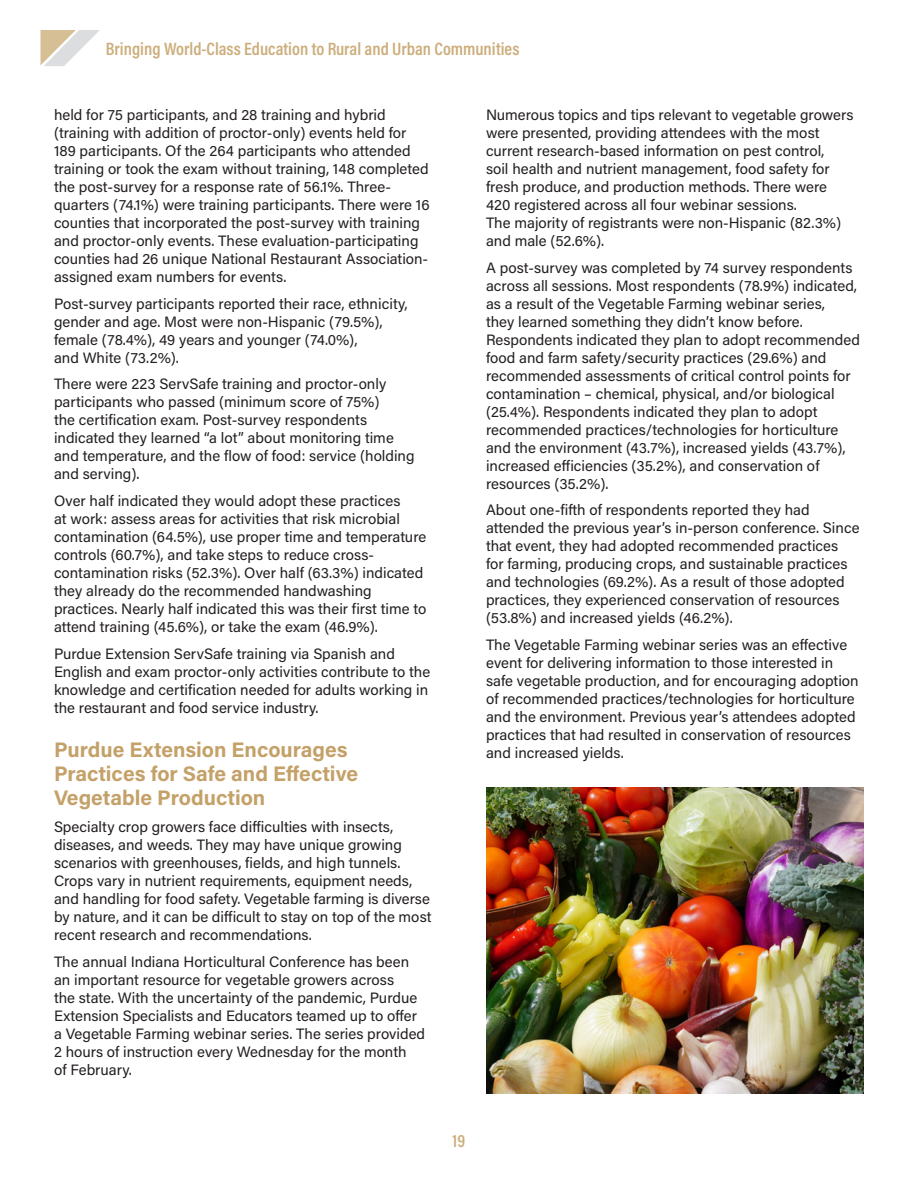
<style>
.page{position:relative;width:918px;height:1188px;background:#fff}
.page>*{position:absolute;margin:0;border:0;box-sizing:border-box;transform-origin:0 0}
.Body_H2{font:700 21px/24px "Acumin Pro";color:#c4a168}
.t1{font:600 18px "Acumin Pro Cond";color:#ccae7c}
.Body{font:15px/18px "Acumin Pro";color:#231f20}
</style>
<div class="page">
<svg style="left:40px;top:30px;width:60px;height:36px"></svg>
<img style="left:486px;top:787px;width:378px;height:306px">
<p class="t1" style="left:106px;top:37px;width:415px">Bringing World-Class Education to Rural and Urban Communities</p>
<p class="Body" style="left:54px;top:105px;width:377px">held for 75 participants, and 28 training and hybrid (training with addition of proctor-only) events held for 189 participants. Of the 264 participants who attended training or took the exam without training, 148 completed the post-survey for a response rate of 56.1%. Three&shy;quarters (74.1%) were training participants. There were 16 counties that incorporated the post-survey with training and proctor-only events. These evaluation-participating counties had 26 unique National Restaurant Association&shy;assigned exam numbers for events.</p>
<p class="Body" style="left:54px;top:294px;width:355px">Post-survey participants reported their race, ethnicity, gender and age. Most were non-Hispanic (79.5%), female (78.4%), 49 years and younger (74.0%),<br>and White (73.2%).</p>
<p class="Body" style="left:54px;top:375px;width:362px">There were 223 ServSafe training and proctor-only participants who passed (minimum score of 75%)<br>the certification exam. Post-survey respondents indicated they learned “a lot” about monitoring time and temperature, and the flow of food: service (holding and serving).</p>
<p class="Body" style="left:54px;top:491px;width:374px">Over half indicated they would adopt these practices<br>at work: assess areas for activities that risk microbial contamination (64.5%), use proper time and temperature controls (60.7%), and take steps to reduce cross&shy;contamination risks (52.3%). Over half (63.3%) indicated they already do the recommended handwashing practices. Nearly half indicated this was their first time to attend training (45.6%), or take the exam (46.9%).</p>
<p class="Body" style="left:54px;top:644px;width:378px">Purdue Extension ServSafe training via Spanish and English and exam proctor-only activities contribute to the knowledge and certification needed for adults working in the restaurant and food service industry.</p>
<p class="Body_H2" style="left:54px;top:737px;width:306px">Purdue Extension Encourages<br>Practices for Safe and Effective<br>Vegetable Production</p>
<p class="Body" style="left:54px;top:818px;width:379px">Specialty crop growers face difficulties with insects, diseases, and weeds. They may have unique growing scenarios with greenhouses, fields, and high tunnels.<br>Crops vary in nutrient requirements, equipment needs, and handling for food safety. Vegetable farming is diverse by nature, and it can be difficult to stay on top of the most recent research and recommendations.</p>
<p class="Body" style="left:54px;top:952px;width:373px">The annual Indiana Horticultural Conference has been an important resource for vegetable growers across<br>the state. With the uncertainty of the pandemic, Purdue Extension Specialists and Educators teamed up to offer a Vegetable Farming webinar series. The series provided 2 hours of instruction every Wednesday for the month<br>of February.</p>
<p class="Body" style="left:486px;top:105px;width:369px">Numerous topics and tips relevant to vegetable growers were presented, providing attendees with the most current research-based information on pest control,<br>soil health and nutrient management, food safety for fresh produce, and production methods. There were 420 registered across all four webinar sessions.<br>The majority of registrants were non-Hispanic (82.3%) and male (52.6%).</p>
<p class="Body" style="left:486px;top:258px;width:376px">A post-survey was completed by 74 survey respondents across all sessions. Most respondents (78.9%) indicated, as a result of the Vegetable Farming webinar series,<br>they learned something they didn’t know before.<br>Respondents indicated they plan to adopt recommended food and farm safety/security practices (29.6%) and recommended assessments of critical control points for contamination – chemical, physical, and/or biological (25.4%). Respondents indicated they plan to adopt recommended practices/technologies for horticulture and the environment (43.7%), increased yields (43.7%), increased efficiencies (35.2%), and conservation of resources (35.2%).</p>
<p class="Body" style="left:486px;top:501px;width:375px">About one-fifth of respondents reported they had attended the previous year’s in-person conference. Since that event, they had adopted recommended practices for farming, producing crops, and sustainable practices and technologies (69.2%). As a result of those adopted practices, they experienced conservation of resources (53.8%) and increased yields (46.2%).</p>
<p class="Body" style="left:486px;top:635px;width:374px">The Vegetable Farming webinar series was an effective event for delivering information to those interested in safe vegetable production, and for encouraging adoption of recommended practices/technologies for horticulture and the environment. Previous year’s attendees adopted practices that had resulted in conservation of resources and increased yields.</p>
<p class="t1" style="left:453px;top:1129px;width:14px">19</p>
</div>
